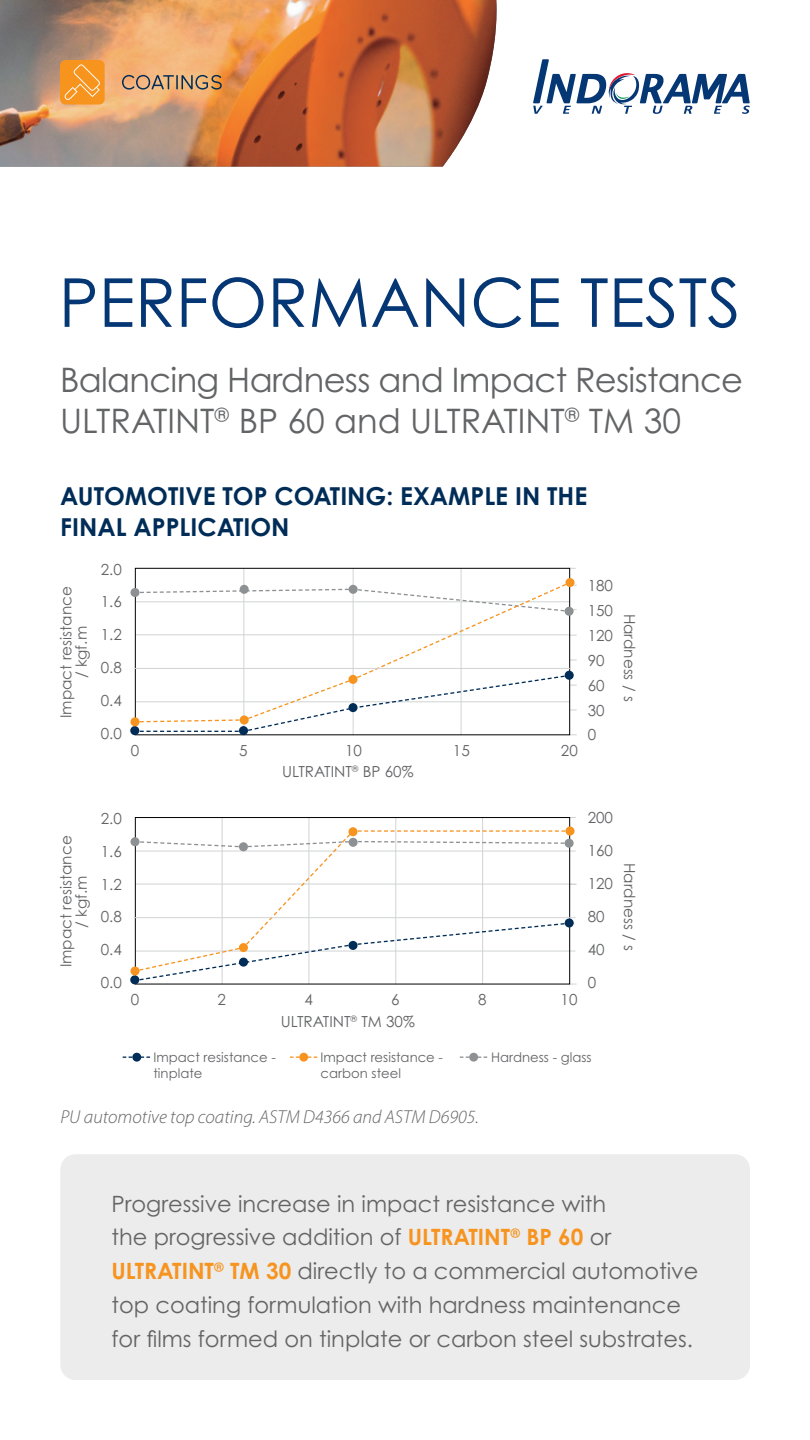
<style>
.page{position:relative;width:810px;height:1440px;background:#fff}
.page>*{position:absolute;margin:0;border:0;box-sizing:border-box;transform-origin:0 0}
.t1{font:67.5px "Century Gothic Pro";color:#053775}
.t2{font:33.75px/41.2px "Century Gothic Pro";letter-spacing:-.02em;color:#636466}
.t3{font:700 24.75px/31.5px "Century Gothic Pro";color:#002c58}
.t4{font:22.5px/33.8px "Century Gothic Pro";color:#646464}
.t5{font:italic 300 18.75px "Myriad Pro";color:#636466}
.t6{font:15.23px/32.8px "Century Gothic Pro";color:#636466;text-align:center}
.t7{font:13.2px/15.9px "Century Gothic Pro";color:#636466}
.s1{font-weight:700;color:#f7941f}
</style>
<div class="page">
<img style="left:0;top:0;width:497px;height:167px">
<div style="left:60px;top:60px;width:45px;height:44px;background:#f7941e;border-radius:6px"></div>
<svg style="left:122px;top:75px;width:100px;height:15px"></svg>
<svg style="left:64px;top:64px;width:36px;height:36px"></svg>
<svg style="left:533px;top:59px;width:217px;height:55px"></svg>
<div style="left:60px;top:1154px;width:690px;height:226px;background:#ececed;border-radius:15px"></div>
<hr style="left:353px;top:568px;width:1px;height:167px;background:#d1d3d4">
<hr style="left:461px;top:568px;width:1px;height:167px;background:#d1d3d4">
<hr style="left:309px;top:817px;width:1px;height:167px;background:#d1d3d4">
<hr style="left:482px;top:817px;width:1px;height:167px;background:#d1d3d4">
<hr style="left:395px;top:817px;width:1px;height:167px;background:#d1d3d4">
<hr style="left:244px;top:568px;width:1px;height:167px;background:#d1d3d4">
<hr style="left:222px;top:817px;width:1px;height:167px;background:#d1d3d4">
<div style="left:130px;top:588px;width:10px;height:9px;background:#8e9193;border-radius:50%"></div>
<svg style="left:130px;top:837px;width:10px;height:9px"></svg>
<div style="left:565px;top:578px;width:10px;height:9px;background:#f7941f;border-radius:50%"></div>
<div style="left:565px;top:827px;width:10px;height:9px;background:#f7941f;border-radius:50%"></div>
<svg style="left:348px;top:827px;width:10px;height:9px"></svg>
<div style="left:130px;top:726px;width:9px;height:9px;background:#002c58;border-radius:50%"></div>
<svg style="left:130px;top:975px;width:9px;height:9px"></svg>
<svg style="left:134px;top:582px;width:443px;height:153px"></svg>
<svg style="left:133px;top:830px;width:444px;height:155px"></svg>
<div style="left:130px;top:717px;width:10px;height:9px;background:#f7941f;border-radius:50%"></div>
<div style="left:130px;top:967px;width:10px;height:9px;background:#f7941f;border-radius:50%"></div>
<div style="left:565px;top:607px;width:9px;height:9px;background:#8e9193;border-radius:50%"></div>
<div style="left:565px;top:839px;width:9px;height:9px;background:#8e9193;border-radius:50%"></div>
<div style="left:132px;top:1053px;width:9px;height:9px;background:#002c58;border-radius:50%"></div>
<div style="left:299px;top:1053px;width:9px;height:9px;background:#f7941f;border-radius:50%"></div>
<div style="left:469px;top:1053px;width:9px;height:9px;background:#8e9193;border-radius:50%"></div>
<svg style="left:123px;top:1057px;width:27px;height:1px"></svg>
<svg style="left:290px;top:1057px;width:27px;height:1px"></svg>
<svg style="left:460px;top:1057px;width:27px;height:1px"></svg>
<hr style="left:135px;top:668px;width:435px;height:1px;background:#d1d3d4">
<hr style="left:135px;top:917px;width:440px;height:1px;background:#d1d3d4">
<div style="left:239px;top:958px;width:9px;height:9px;background:#002c58;border-radius:50%"></div>
<div style="left:348px;top:941px;width:10px;height:9px;background:#002c58;border-radius:50%"></div>
<div style="left:349px;top:838px;width:9px;height:9px;background:#8e9193;border-radius:50%"></div>
<h1 class="t1" style="left:59px;top:261px;width:684px">PERFORMANCE TESTS</h1>
<h2 class="t2" style="left:60px;top:359px;width:685px">Balancing Hardness and Impact Resistance<br>ULTRATINT<sup>®</sup> BP 60 and ULTRATINT<sup>®</sup> TM 30</h2>
<p class="t3" style="left:60px;top:480px;width:529px">AUTOMOTIVE TOP COATING: EXAMPLE IN THE<br>FINAL APPLICATION</p>
<p class="t6" style="left:58px;top:718px;width:133px;line-height:15.2px;rotate:-90deg">Impact resistance / kgf.m</p>
<p class="t6" style="left:101px;top:553px;width:23px;text-align:justify">2.0<br>1.6<br>1.2<br>0.8<br>0.4<br>0.0</p>
<p class="t6" style="left:131px;top:734px;width:10px">0</p>
<p class="t6" style="left:239px;top:734px;width:10px">5</p>
<p class="t6" style="left:345px;top:734px;width:18px">10</p>
<p class="t6" style="left:282px;top:755px;width:133px">ULTRATINT<sup>®</sup> BP 60%</p>
<p class="t6" style="left:453px;top:734px;width:18px">15</p>
<p class="t6" style="left:561px;top:734px;width:18px">20</p>
<p class="t6" style="left:588px;top:573px;width:27px;line-height:24.8px;text-align:left">180<br>150<br>120<br>90<br>60<br>30<br>0</p>
<p class="t6" style="left:646px;top:614px;width:89px;rotate:90deg">Hardness / s</p>
<p class="t6" style="left:58px;top:967px;width:133px;line-height:15.2px;rotate:-90deg">Impact resistance / kgf.m</p>
<p class="t6" style="left:101px;top:802px;width:23px;text-align:justify">2.0<br>1.6<br>1.2<br>0.8<br>0.4<br>0.0</p>
<p class="t6" style="left:131px;top:983px;width:10px">0</p>
<p class="t6" style="left:218px;top:983px;width:10px">2</p>
<p class="t6" style="left:304px;top:983px;width:10px">4</p>
<p class="t6" style="left:391px;top:983px;width:10px">6</p>
<p class="t6" style="left:281px;top:1005px;width:136px">ULTRATINT<sup>®</sup> TM 30%</p>
<p class="t6" style="left:478px;top:983px;width:10px">8</p>
<p class="t6" style="left:561px;top:983px;width:18px">10</p>
<p class="t6" style="left:588px;top:801px;width:27px;text-align:left">200<br>160<br>120<br>80<br>40<br>0</p>
<p class="t7" style="left:154px;top:1050px;width:124px">Impact resistance - tinplate</p>
<p class="t7" style="left:321px;top:1050px;width:124px">Impact resistance - carbon steel</p>
<p class="t7" style="left:491px;top:1050px;width:102px">Hardness - glass</p>
<p class="t6" style="left:646px;top:863px;width:89px;rotate:90deg">Hardness / s</p>
<p class="t5" style="left:60px;top:1106px;width:420px">PU automotive top coating. ASTM D4366 and ASTM D6905.</p>
<p class="t4" style="left:112px;top:1186px;width:588px">Progressive increase in impact resistance with<br>the progressive addition of <span class="s1">ULTRATINT</span><sup>®</sup> <span class="s1">BP 60</span> or <span class="s1">ULTRATINT</span><sup>®</sup> <span class="s1">TM 30</span> directly to a commercial automotive top coating formulation with hardness maintenance for films formed on tinplate or carbon steel substrates.</p>
</div>
